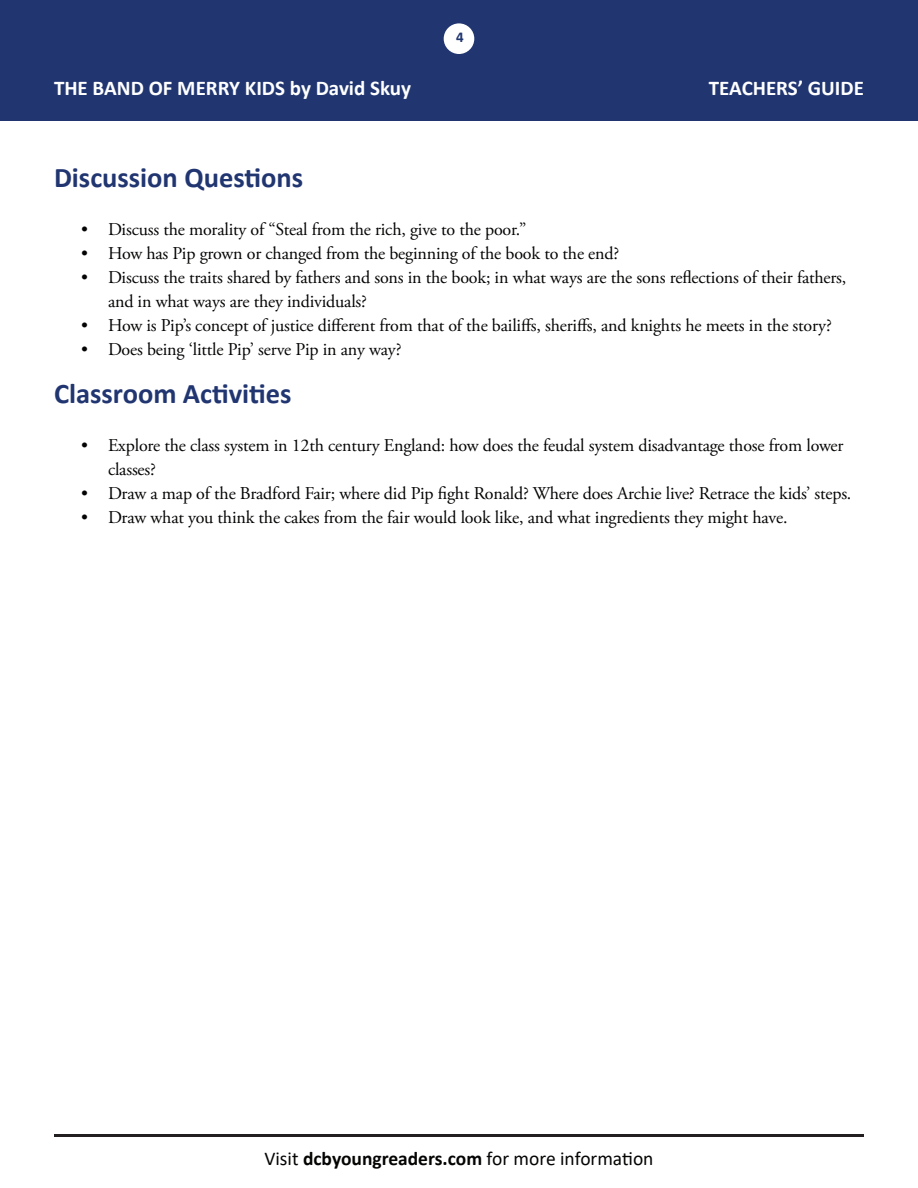
<style>
.page{position:relative;width:918px;height:1188px;background:#fff}
.page>*{position:absolute;margin:0;border:0;box-sizing:border-box;transform-origin:0 0}
.t1{font:700 28.5px "Calibri";color:#213671}
.t2{font:700 21px "Calibri";color:#fff}
.t3{font:19.5px "Calibri";color:#040503}
.t4{font:18px/24px "Adobe Garamond Pro";letter-spacing:-.01em;color:#040503}
.t5{font:700 15px "Calibri";color:#213671}
.s1{font-weight:700}
</style>
<div class="page">
<div style="left:0;top:0;width:918px;height:121px;background:#213671"></div>
<hr style="left:54px;top:1134px;width:810px;height:3px;background:#231f20">
<div style="left:444px;top:23px;width:30px;height:31px;background:#fff;border-radius:50%"></div>
<p class="t5" style="left:456px;top:26px;width:9px">4</p>
<p class="t2" style="left:54px;top:73px;width:359px">THE BAND OF MERRY KIDS by David Skuy</p>
<p class="t2" style="left:709px;top:73px;width:157px">TEACHERS’ GUIDE</p>
<p class="t1" style="left:54px;top:157px;width:251px">Discussion Questions</p>
<p class="t4" style="left:81px;top:218px;width:447px">• Discuss the morality of “Steal from the rich, give to the poor.”</p>
<p class="t4" style="left:81px;top:242px;width:540px">• How has Pip grown or changed from the beginning of the book to the end?</p>
<p class="t4" style="left:108px;top:266px;width:740px;text-indent:-27px">• Discuss the traits shared by fathers and sons in the book; in what ways are the sons reflections of their fathers, and in what ways are they individuals?</p>
<p class="t4" style="left:81px;top:314px;width:752px">• How is Pip’s concept of justice different from that of the bailiffs, sheriffs, and knights he meets in the story?</p>
<p class="t4" style="left:81px;top:338px;width:322px">• Does being ‘little Pip’ serve Pip in any way?</p>
<p class="t1" style="left:54px;top:373px;width:239px">Classroom Activities</p>
<p class="t4" style="left:108px;top:434px;width:737px;text-indent:-27px">• Explore the class system in 12th century England: how does the feudal system disadvantage those from lower classes?</p>
<p class="t4" style="left:81px;top:482px;width:772px">• Draw a map of the Bradford Fair; where did Pip fight Ronald? Where does Archie live? Retrace the kids’ steps.</p>
<p class="t4" style="left:81px;top:506px;width:708px">• Draw what you think the cakes from the fair would look like, and what ingredients they might have.</p>
<p class="t3" style="left:264px;top:1145px;width:391px">Visit <span class="s1">dcbyoungreaders.com</span> for more information</p>
</div>
